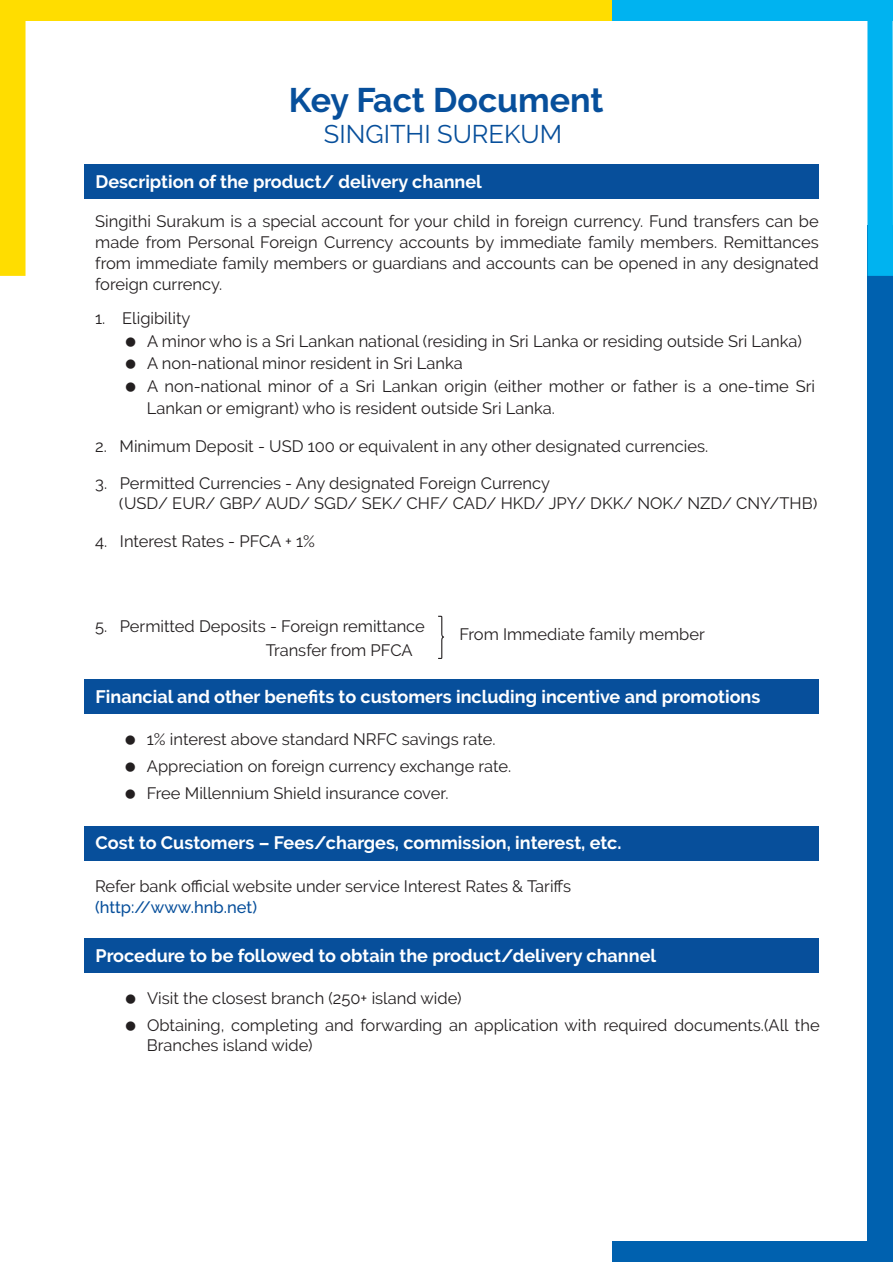
<style>
.page{position:relative;width:893px;height:1263px;background:#fff}
.page>*{position:absolute;margin:0;border:0;box-sizing:border-box;transform-origin:0 0}
.t1{font:100 56.1px "Raleway";color:#231f20}
.t2{font:700 34.05px "Raleway";color:#074f9b}
.t3{font:25.5px "Raleway";color:#074f9b}
.t4{font:700 18px "Raleway";color:#fff}
.t5{font:16.5px/22.5px "Raleway";color:#231f20}
.t6{font:500 16.5px "Raleway";color:#074f9b}
.s1{font-family:"FM Malithix"}
</style>
<div class="page">
<div style="left:84px;top:164px;width:735px;height:35px;background:#074f9b"></div>
<div style="left:0;top:0;width:26px;height:276px;background:#fd0"></div>
<div style="left:0;top:0;width:893px;height:20px;background:#fd0"></div>
<div style="left:612px;top:0;width:280px;height:20px;background:#00b3f0"></div>
<div style="left:612px;top:1241px;width:281px;height:21px;background:#0061af"></div>
<div style="left:867px;top:225px;width:26px;height:1036px;background:#0061af"></div>
<div style="left:867px;top:0;width:26px;height:276px;background:#00b3f0"></div>
<div style="left:84px;top:679px;width:735px;height:35px;background:#074f9b"></div>
<div style="left:84px;top:826px;width:735px;height:34px;background:#074f9b"></div>
<div style="left:84px;top:938px;width:735px;height:35px;background:#074f9b"></div>
<h2 class="t2" style="left:289px;top:81px;width:316px">Key Fact Document</h2>
<h3 class="t3" style="left:324px;top:119px;width:240px">SINGITHI SUREKUM</h3>
<p class="t4" style="left:96px;top:171px;width:388px">Description of the product/ delivery channel</p>
<p class="t5" style="left:95px;top:211px;width:725px;line-height:21px;text-align:justify">Singithi Surakum is a special account for your child in foreign currency. Fund transfers can be made from Personal Foreign Currency accounts by immediate family members. Remittances from immediate family members or guardians and accounts can be opened in any designated foreign currency.</p>
<p class="t5" style="left:147px;top:307px;width:670px;text-indent:-52px">1. Eligibility<br>A minor who is a Sri Lankan national (residing in Sri Lanka or residing outside Sri Lanka)<br>A non-national minor resident in Sri Lanka<br>A non-national minor of a Sri Lankan origin (either mother or father is a one-time Sri Lankan or emigrant) who is resident outside Sri Lanka.</p>
<p class="t5" style="left:95px;top:435px;width:614px">2. Minimum Deposit - USD 100 or equivalent in any other designated currencies.</p>
<p class="t5" style="left:119px;top:474px;width:701px;line-height:19.8px;text-indent:-23px">3. Permitted Currencies - Any designated Foreign Currency<br><span class="s1">^</span>USD/ EUR/ GBP/ AUD/ SGD/ SEK/ CHF/ CAD/ HKD/ JPY/ DKK/ NOK/ NZD/ CNY/THB<span class="s1">&amp;</span></p>
<p class="t5" style="left:95px;top:530px;width:221px">4. Interest Rates - PFCA + 1%</p>
<p class="t5" style="left:266px;top:613px;width:161px;line-height:24.9px;text-indent:-171px">5. Permitted Deposits - Foreign remittance<br>Transfer from PFCA</p>
<h1 class="t1" style="left:435px;top:604px;width:14px">}</h1>
<p class="t5" style="left:459px;top:623px;width:247px">From Immediate family member</p>
<p class="t4" style="left:96px;top:686px;width:666px">Financial and other benefits to customers including incentive and promotions</p>
<p class="t5" style="left:147px;top:726px;width:366px;line-height:27px">1% interest above standard NRFC savings rate.<br>Appreciation on foreign currency exchange rate.<br>Free Millennium Shield insurance cover.</p>
<p class="t4" style="left:96px;top:833px;width:527px">Cost to Customers – Fees/charges, commission, interest, etc.</p>
<p class="t5" style="left:95px;top:875px;width:478px">Refer bank official website under service Interest Rates &amp; Tariffs</p>
<p class="t6" style="left:95px;top:897px;width:164px">(http://www.hnb.net)</p>
<p class="t4" style="left:96px;top:945px;width:562px">Procedure to be followed to obtain the product/delivery channel</p>
<p class="t5" style="left:147px;top:984px;width:674px;line-height:27px">Visit the closest branch (250+ island wide)<br>Obtaining, completing and forwarding an application with required documents.(All the</p>
<p class="t5" style="left:147px;top:1033px;width:167px">Branches island wide)</p>
</div>
